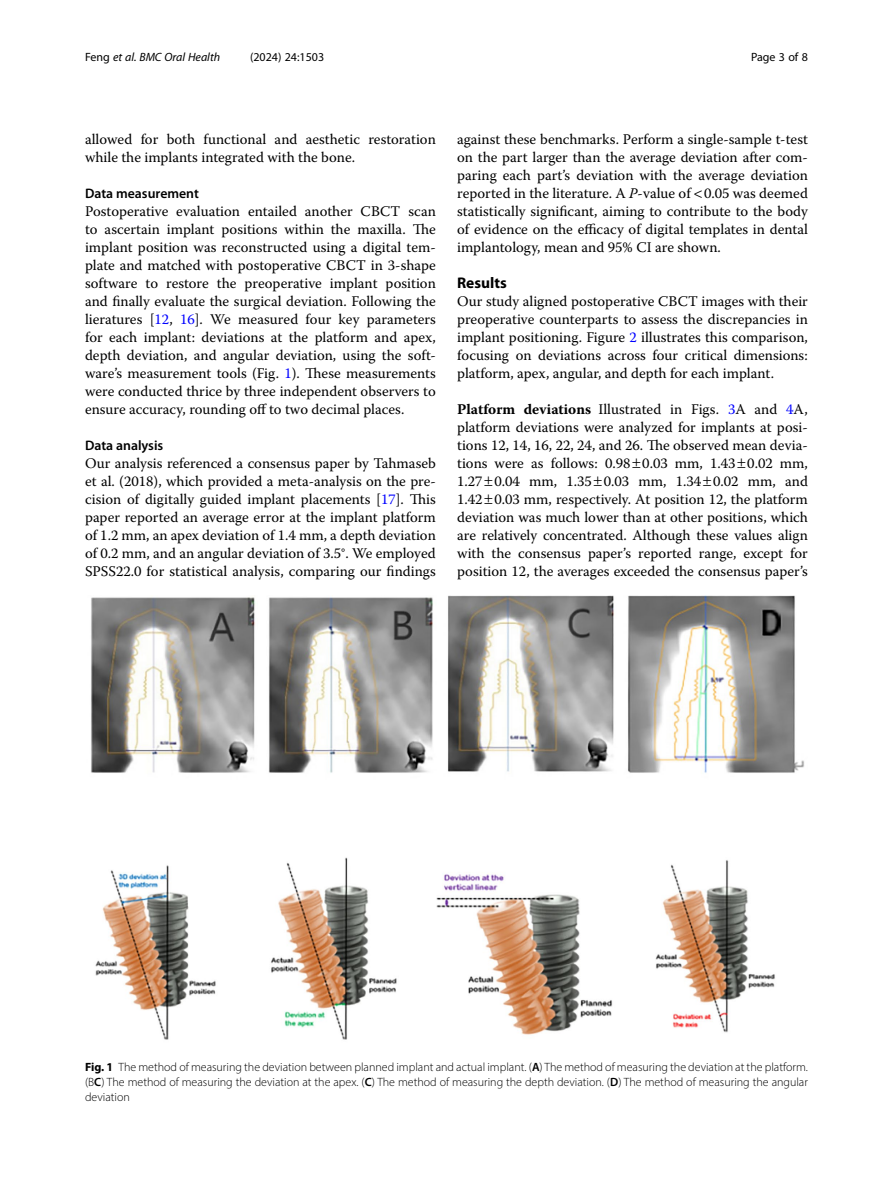
<style>
.page{position:relative;width:893px;height:1191px;background:#fff}
.page>*{position:absolute;margin:0;border:0;box-sizing:border-box;transform-origin:0 0}
.Head_1{font:700 15.45px "Myriad Pro";color:#000}
.Body_Text{font:14.7px/18px "Warnock Pro";color:#000;text-align:justify}
.Formalpara_RuninHead{font:14.7px/18px "Warnock Pro";color:#000;text-align:justify}
.Body_Text_Indent{font:14.7px/18px "Warnock Pro";color:#000}
.Head_2{font:600 13.8px "Myriad Pro";color:#000}
.Figure_Caption{font:300 12px/15px "Myriad Pro";color:#000;text-align:justify}
.t1{font:italic 12px "Myriad Pro";color:#000}
.t2{font:12px "Myriad Pro";color:#000}
.s1{font-style:normal}
.s2{color:#00f}
.s3{font-style:italic}
.s4{font-weight:700}
.s5{font-weight:600}
</style>
<div class="page">
<img style="left:91px;top:595px;width:713px;height:445px">
<p class="t1" style="left:85px;top:50px;width:137px"><span class="s1">Feng</span> et al. BMC Oral Health</p>
<p class="t2" style="left:250px;top:50px;width:76px">(2024) 24:1503</p>
<p class="t2" style="left:751px;top:50px;width:58px">Page 3 of 8</p>
<p class="Body_Text_Indent" style="left:85px;top:130px;width:352px">allowed for both functional and aesthetic restoration while the implants integrated with the bone.</p>
<p class="Head_2" style="left:85px;top:185px;width:115px">Data measurement</p>
<p class="Body_Text" style="left:85px;top:202px;width:352px">Postoperative evaluation entailed another CBCT scan to ascertain implant positions within the maxilla. The implant position was reconstructed using a digital tem&shy;plate and matched with postoperative CBCT in 3-shape software to restore the preoperative implant position and finally evaluate the surgical deviation. Following the lieratures [<span class="s2">12</span>, <span class="s2">16</span>]. We measured four key parameters for each implant: deviations at the platform and apex, depth deviation, and angular deviation, using the soft&shy;ware’s measurement tools (Fig. <span class="s2">1</span>). These measurements were conducted thrice by three independent observers to ensure accuracy, rounding off to two decimal places.</p>
<p class="Head_2" style="left:85px;top:437px;width:80px">Data analysis</p>
<p class="Body_Text" style="left:85px;top:454px;width:352px">Our analysis referenced a consensus paper by Tahmaseb et al. (2018), which provided a meta-analysis on the pre&shy;cision of digitally guided implant placements [<span class="s2">17</span>]. This paper reported an average error at the implant platform of 1.2 mm, an apex deviation of 1.4 mm, a depth deviation of 0.2 mm, and an angular deviation of 3.5°. We employed SPSS22.0 for statistical analysis, comparing our findings</p>
<p class="Body_Text" style="left:457px;top:130px;width:352px">against these benchmarks. Perform a single-sample t-test on the part larger than the average deviation after com&shy;paring each part’s deviation with the average deviation reported in the literature. A <span class="s3">P</span>-value of 0.05 was deemed statistically significant, aiming to contribute to the body of evidence on the efficacy of digital templates in dental implantology, mean and 95% CI are shown.</p>
<p class="Head_1" style="left:457px;top:273px;width:51px">Results</p>
<p class="Body_Text" style="left:457px;top:292px;width:352px">Our study aligned postoperative CBCT images with their preoperative counterparts to assess the discrepancies in implant positioning. Figure <span class="s2">2</span> illustrates this comparison, focusing on deviations across four critical dimensions: platform, apex, angular, and depth for each implant.</p>
<p class="Formalpara_RuninHead" style="left:457px;top:400px;width:352px"><span class="s4">Platform deviations</span> Illustrated in Figs. <span class="s2">3</span>A and <span class="s2">4</span>A, platform deviations were analyzed for implants at posi&shy;tions 12, 14, 16, 22, 24, and 26. The observed mean devia&shy;tions were as follows: 0.98 0.03 mm, 1.43 0.02 mm, 1.27 0.04 mm, 1.35 0.03 mm, 1.34 0.02 mm, and 1.42 0.03 mm, respectively. At position 12, the platform deviation was much lower than at other positions, which are relatively concentrated. Although these values align with the consensus paper’s reported range, except for position 12, the averages exceeded the consensus paper’s</p>
<p class="Figure_Caption" style="left:85px;top:1059px;width:724px"><span class="s4">Fig. 1</span> The method of measuring the deviation between planned implant and actual implant. (<span class="s5">A</span>) The method of measuring the deviation at the platform. (B<span class="s5">C</span>) The method of measuring the deviation at the apex. (<span class="s5">C</span>) The method of measuring the depth deviation. (<span class="s5">D</span>) The method of measuring the angular deviation</p>
</div>
